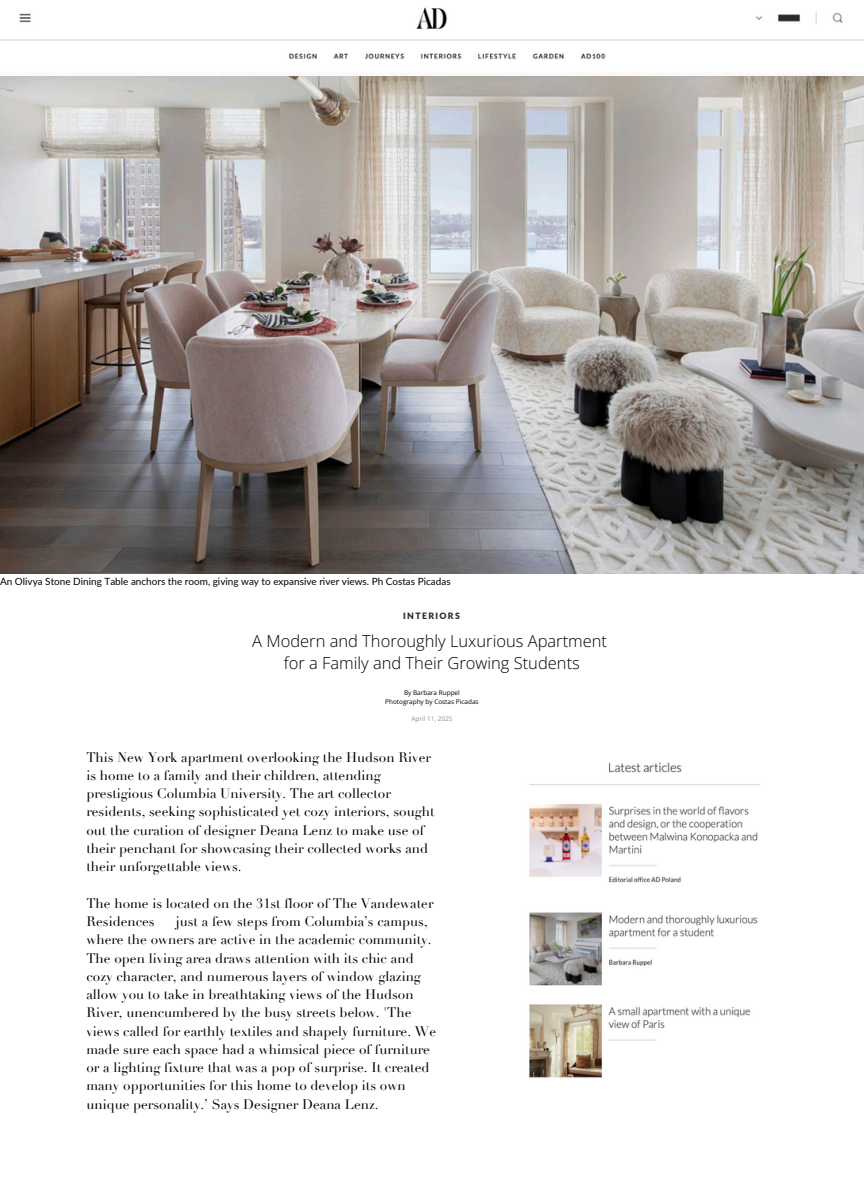
<style>
.page{position:relative;width:864px;height:1188px;background:#fff}
.page>*{position:absolute;margin:0;border:0;box-sizing:border-box;transform-origin:0 0}
.t1{font:300 16.5px/22px "Open Sans";color:#000;text-align:center}
.t2{font:13.5px/18.3px "Didot";color:#000}
.t3{font:9.9px "Lato";color:#000}
.t4{font:900 8.7px "Lato";letter-spacing:.155em;color:#2b2b2b}
.t5{font:6.45px "Open Sans";color:#000}
.t6{font:6.45px "Open Sans";color:#918f8e}
</style>
<div class="page">
<img style="left:0;top:7px;width:864px;height:567px">
<img style="left:529px;top:762px;width:232px;height:316px">
<p class="t3" style="left:0;top:575px;width:452px">An Olivya Stone Dining Table anchors the room, giving way to expansive river views. Ph Costas Picadas</p>
<h4 class="t4" style="left:403px;top:610px;width:58px">INTERIORS</h4>
<h1 class="t1" style="left:252px;top:630px;width:356px">A Modern and Thoroughly Luxurious Apartment for a Family and Their Growing Students</h1>
<p class="t5" style="left:404px;top:688px;width:57px">By Barbara Ruppel</p>
<p class="t5" style="left:385px;top:697px;width:95px">Photography by Costas Picadas</p>
<p class="t6" style="left:411px;top:714px;width:42px">April 11, 2025</p>
<p class="t2" style="left:86px;top:748px;width:350px">This New York apartment overlooking the Hudson River is home to a family and their children, attending prestigious Columbia University. The art collector residents, seeking sophisticated yet cozy interiors, sought out the curation of designer Deana Lenz to make use of their penchant for showcasing their collected works and their unforgettable views.</p>
<h3 class="t2" style="left:86px;top:894px;width:351px">The home is located on the 31st floor of The Vandewater Residences — just a few steps from Columbia’s campus, where the owners are active in the academic community.<br>The open living area draws attention with its chic and cozy character, and numerous layers of window glazing allow you to take in breathtaking views of the Hudson River, unencumbered by the busy streets below. 'The views called for earthly textiles and shapely furniture. We made sure each space had a whimsical piece of furniture or a lighting fixture that was a pop of surprise. It created many opportunities for this home to develop its own unique personality.’ Says Designer Deana Lenz.</h3>
</div>
